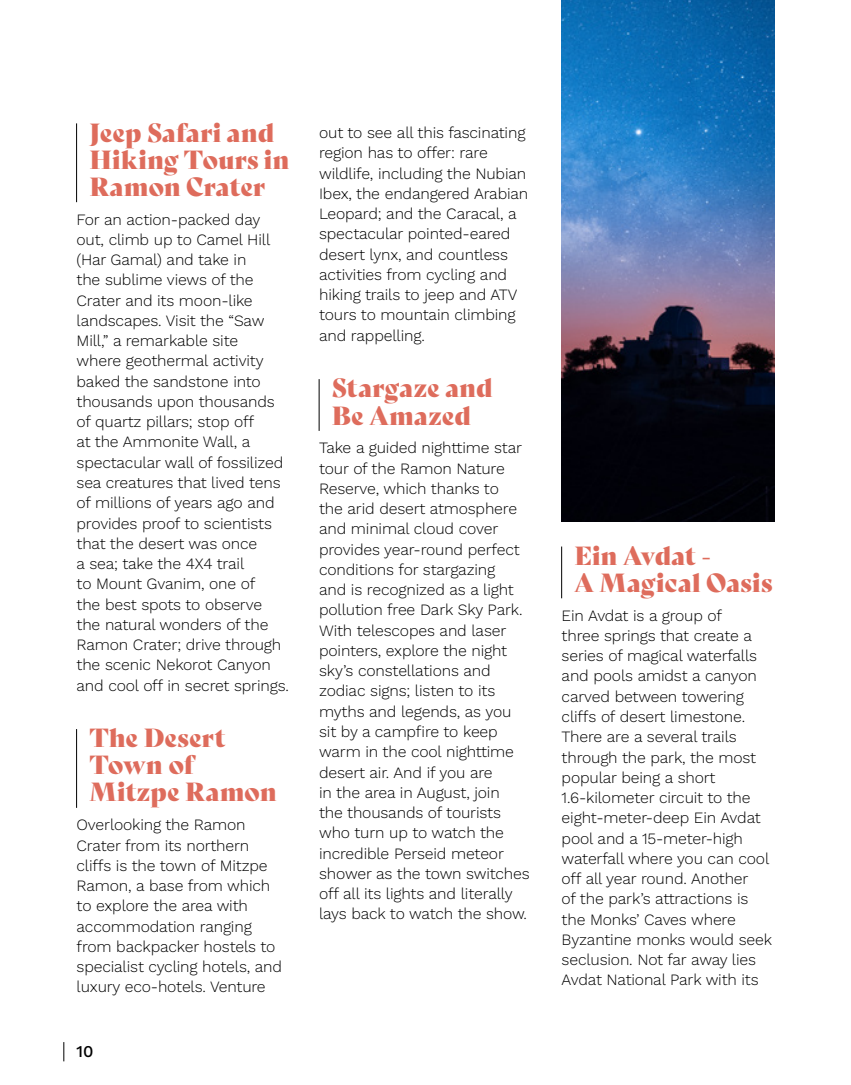
<style>
.page{position:relative;width:851px;height:1085px;background:#fff}
.page>*{position:absolute;margin:0;border:0;box-sizing:border-box;transform-origin:0 0}
.title_3{font:25.5px/27px "Bely Display";letter-spacing:.005em;color:#de6c5c}
.t1{font:16.5px "Work Sans";color:#000}
.body{font:15.75px/20.2px "Work Sans";letter-spacing:-.01em;color:#000}
</style>
<div class="page">
<svg style="left:63px;top:1042px;width:1px;height:19px"></svg>
<hr style="left:76px;top:123px;width:1px;height:79px;background:#000">
<hr style="left:76px;top:729px;width:1px;height:78px;background:#000">
<hr style="left:319px;top:379px;width:1px;height:52px;background:#000">
<hr style="left:561px;top:546px;width:1px;height:52px;background:#000">
<img style="left:561px;top:0;width:213px;height:521px">
<p class="title_3" style="left:89px;top:117px;width:201px">Jeep Safari and<br>Hiking Tours in<br>Ramon Crater</p>
<p class="body" style="left:77px;top:208px;width:214px">For an action-packed day out, climb up to Camel Hill (Har Gamal) and take in<br>the sublime views of the<br>Crater and its moon-like landscapes. Visit the “Saw<br>Mill,” a remarkable site<br>where geothermal activity baked the sandstone into thousands upon thousands of quartz pillars; stop off<br>at the Ammonite Wall, a spectacular wall of fossilized sea creatures that lived tens of millions of years ago and provides proof to scientists that the desert was once<br>a sea; take the 4X4 trail<br>to Mount Gvanim, one of<br>the best spots to observe the natural wonders of the<br>Ramon Crater; drive through the scenic Nekorot Canyon and cool off in secret springs.</p>
<p class="title_3" style="left:89px;top:722px;width:189px">The Desert<br>Town of<br>Mitzpe Ramon</p>
<p class="body" style="left:77px;top:814px;width:207px">Overlooking the Ramon<br>Crater from its northern cliffs is the town of Mitzpe<br>Ramon, a base from which to explore the area with accommodation ranging from backpacker hostels to specialist cycling hotels, and luxury eco-hotels. Venture</p>
<p class="t1" style="left:77px;top:1038px;width:18px">10</p>
<p class="body" style="left:319px;top:122px;width:211px">out to see all this fascinating region has to offer: rare wildlife, including the Nubian<br>Ibex, the endangered Arabian<br>Leopard; and the Caracal, a spectacular pointed-eared desert lynx, and countless activities from cycling and hiking trails to jeep and ATV tours to mountain climbing and rappelling.</p>
<p class="title_3" style="left:332px;top:372px;width:162px">Stargaze and<br>Be Amazed</p>
<p class="body" style="left:319px;top:437px;width:212px">Take a guided nighttime star tour of the Ramon Nature<br>Reserve, which thanks to<br>the arid desert atmosphere and minimal cloud cover provides year-round perfect conditions for stargazing<br>and is recognized as a light pollution free Dark Sky Park.<br>With telescopes and laser pointers, explore the night sky’s constellations and zodiac signs; listen to its myths and legends, as you sit by a campfire to keep warm in the cool nighttime desert air. And if you are<br>in the area in August, join<br>the thousands of tourists who turn up to watch the incredible Perseid meteor shower as the town switches off all its lights and literally lays back to watch the show.</p>
<p class="title_3" style="left:574px;top:540px;width:199px">Ein Avdat -<br>A Magical Oasis</p>
<p class="body" style="left:561px;top:604px;width:212px">Ein Avdat is a group of<br>three springs that create a series of magical waterfalls and pools amidst a canyon carved between towering cliffs of desert limestone.<br>There are a several trails through the park, the most popular being a short<br>1.6-kilometer circuit to the eight-meter-deep Ein Avdat pool and a 15-meter-high waterfall where you can cool off all year round. Another<br>of the park’s attractions is the Monks’ Caves where<br>Byzantine monks would seek seclusion. Not far away lies<br>Avdat National Park with its</p>
</div>
